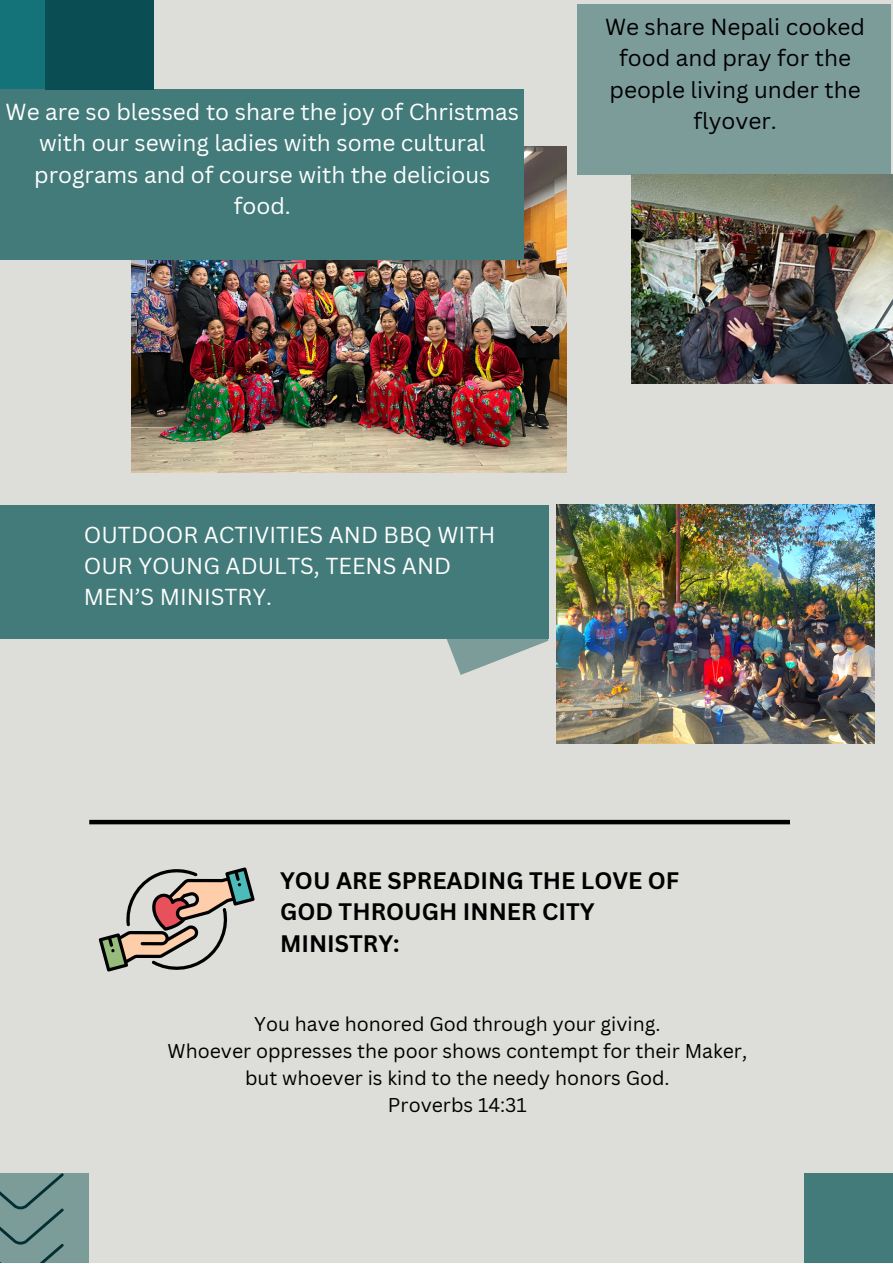
<style>
.page{position:relative;width:893px;height:1264px;background:#fff}
.page>*{position:absolute;margin:0;border:0;box-sizing:border-box;transform-origin:0 0}
.t1{font:700 23.25px/31.5px "Canva Sans";color:#000}
.t2{font:22.65px/31.5px "Canva Sans";color:#fff;text-align:center}
.t3{font:22.65px/31.5px "Canva Sans";color:#000;text-align:center}
.t4{font:22.5px/31px "Canva Sans";color:#fff}
.t5{font:19.5px/27px "Canva Sans";color:#000;text-align:center}
</style>
<div class="page">
<div style="left:0;top:0;width:892px;height:1262px;background:#ddddda"></div>
<img style="left:132px;top:147px;width:434px;height:326px">
<img style="left:0;top:0;width:175px;height:337px">
<div style="left:0;top:89px;width:523px;height:170px;background:#427b7a"></div>
<svg style="left:433px;top:638px;width:115px;height:37px"></svg>
<div style="left:0;top:505px;width:548px;height:133px;background:#427b7a"></div>
<div style="left:577px;top:4px;width:314px;height:170px;background:#7c9c9a"></div>
<div style="left:45px;top:0;width:109px;height:90px;background:#0a4e53"></div>
<div style="left:0;top:1173px;width:89px;height:89px;background:#7c9c9a"></div>
<div style="left:804px;top:1173px;width:88px;height:89px;background:#427b7a"></div>
<svg style="left:0;top:1173px;width:64px;height:89px"></svg>
<img style="left:631px;top:174px;width:261px;height:209px">
<img style="left:556px;top:505px;width:318px;height:238px">
<svg style="left:99px;top:867px;width:156px;height:105px"></svg>
<div style="left:89px;top:819px;width:701px;height:5px;background:#000"></div>
<p class="t2" style="left:6px;top:95px;width:515px">We are so blessed to share the joy of Christmas with our sewing ladies with some cultural programs and of course with the delicious food.</p>
<p class="t3" style="left:605px;top:10px;width:261px">We share Nepali cooked food and pray for the people living under the flyover.</p>
<p class="t4" style="left:84px;top:519px;width:413px">OUTDOOR ACTIVITIES AND BBQ WITH<br>OUR YOUNG ADULTS, TEENS AND<br>MEN’S MINISTRY.</p>
<p class="t1" style="left:280px;top:864px;width:401px">YOU ARE SPREADING THE LOVE OF<br>GOD THROUGH INNER CITY<br>MINISTRY:</p>
<p class="t5" style="left:168px;top:1010px;width:581px">You have honored God through your giving.<br>Whoever oppresses the poor shows contempt for their Maker, but whoever is kind to the needy honors God.<br>Proverbs 14:31</p>
</div>
